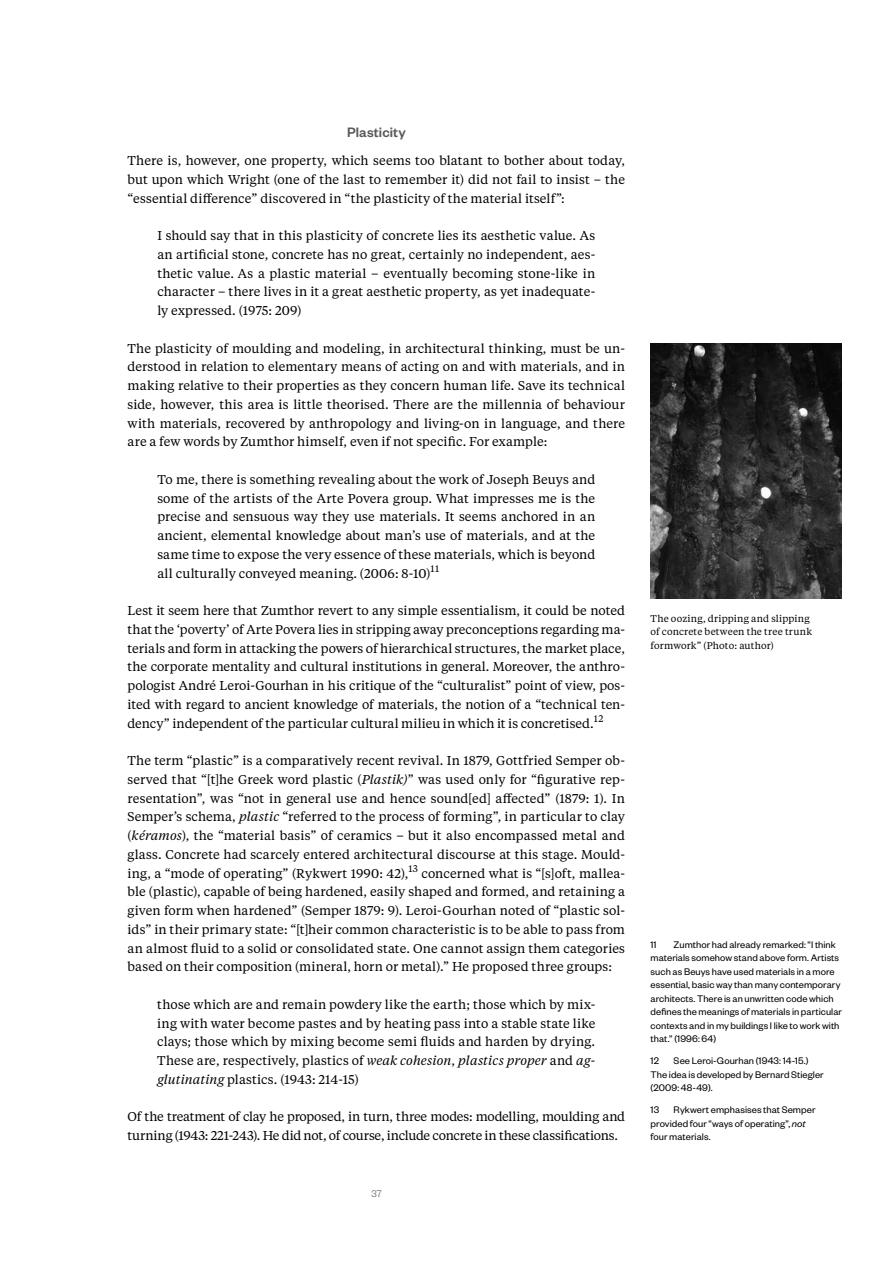
<style>
.page{position:relative;width:893px;height:1263px;background:#fff}
.page>*{position:absolute;margin:0;border:0;box-sizing:border-box;transform-origin:0 0}
.t1{font:500 15px "Founders Grotesk";letter-spacing:.005em;color:#58595b}
.t2{font:12.75px/18.8px "Tiempos Text";color:#000;text-align:justify}
.t3{font:10.5px/13.5px "Founders Grotesk";letter-spacing:.005em;color:#000}
.t4{font:300 10.5px "Founders Grotesk";color:#58595b}
.t5{font:9.75px/13.5px "Tiempos Text";letter-spacing:.015em;color:#000}
.s1{font-style:italic}
</style>
<div class="page">
<img style="left:651px;top:343px;width:191px;height:255px">
<p class="t1" style="left:347px;top:123px;width:60px">Plasticity</p>
<p class="t2" style="left:128px;top:151px;width:499px">There is, however, one property, which seems too blatant to bother about today, but upon which Wright (one of the last to remember it) did not fail to insist – the “essential difference” discovered in “the plasticity of the material itself”:</p>
<p class="t2" style="left:157px;top:226px;width:439px">I should say that in this plasticity of concrete lies its aesthetic value. As an artificial stone, concrete has no great, certainly no independent, aes&shy;thetic value. As a plastic material – eventually becoming stone-like in character – there lives in it a great aesthetic property, as yet inadequate&shy;ly expressed. (1975: 209)</p>
<p class="t2" style="left:128px;top:338px;width:499px">The plasticity of moulding and modeling, in architectural thinking, must be un&shy;derstood in relation to elementary means of acting on and with materials, and in making relative to their properties as they concern human life. Save its technical side, however, this area is little theorised. There are the millennia of behaviour with materials, recovered by anthropology and living-on in language, and there are a few words by Zumthor himself, even if not specific. For example:</p>
<p class="t2" style="left:157px;top:469px;width:440px">To me, there is something revealing about the work of Joseph Beuys and some of the artists of the Arte Povera group. What impresses me is the precise and sensuous way they use materials. It seems anchored in an ancient, elemental knowledge about man’s use of materials, and at the same time to expose the very essence of these materials, which is beyond all culturally conveyed meaning. (2006: 8-10)<sup>11</sup></p>
<p class="t2" style="left:128px;top:601px;width:499px">Lest it seem here that Zumthor revert to any simple essentialism, it could be noted that the ‘poverty’ of Arte Povera lies in stripping away preconceptions regarding ma&shy;terials and form in attacking the powers of hierarchical structures, the market place, the corporate mentality and cultural institutions in general. Moreover, the anthro&shy;pologist André Leroi-Gourhan in his critique of the “culturalist” point of view, pos&shy;ited with regard to ancient knowledge of materials, the notion of a “technical ten&shy;dency” independent of the particular cultural milieu in which it is concretised.<sup>12</sup></p>
<p class="t2" style="left:128px;top:751px;width:499px">The term “plastic” is a comparatively recent revival. In 1879, Gottfried Semper ob&shy;served that “[t]he Greek word plastic (<span class="s1">Plastik)</span>” was used only for “figurative rep&shy;resentation”, was “not in general use and hence sound[ed] affected” (1879: 1). In Semper’s schema, <span class="s1">plastic</span> “referred to the process of forming”, in particular to clay (<span class="s1">kéramos</span>), the “material basis” of ceramics – but it also encompassed metal and glass. Concrete had scarcely entered architectural discourse at this stage. Mould&shy;ing, a “mode of operating” (Rykwert 1990: 42),<sup>13</sup> concerned what is “[s]oft, mallea&shy;ble (plastic), capable of being hardened, easily shaped and formed, and retaining a given form when hardened” (Semper 1879: 9). Leroi-Gourhan noted of “plastic sol&shy;ids” in their primary state: “[t]heir common characteristic is to be able to pass from an almost fluid to a solid or consolidated state. One cannot assign them categories based on their composition (mineral, horn or metal).” He proposed three groups:</p>
<p class="t2" style="left:157px;top:994px;width:439px">those which are and remain powdery like the earth; those which by mix&shy;ing with water become pastes and by heating pass into a stable state like clays; those which by mixing become semi fluids and harden by drying.<br>These are, respectively, plastics of <span class="s1">weak cohesion</span>, <span class="s1">plastics proper</span> and <span class="s1">ag&shy;glutinating</span> plastics. (1943: 214-15)</p>
<p class="t2" style="left:128px;top:1107px;width:499px">Of the treatment of clay he proposed, in turn, three modes: modelling, moulding and turning (1943: 221-243). He did not, of course, include concrete in these classifications.</p>
<p class="t4" style="left:372px;top:1187px;width:12px">37</p>
<p class="t5" style="left:651px;top:611px;width:163px">The oozing, dripping and slipping of concrete between the tree trunk formwork” (Photo: author)</p>
<p class="t3" style="left:651px;top:937px;width:193px;text-indent:23px">Zumthor had already remarked: “I think materials somehow stand above form. Artists such as Beuys have used materials in a more essential, basic way than many contemporary architects. There is an unwritten code which defines the meanings of materials in particular contexts and in my buildings I like to work with that.” (1996: 64)</p>
<p class="t3" style="left:651px;top:1053px;width:10px">12</p>
<p class="t3" style="left:651px;top:937px;width:8px">11</p>
<p class="t3" style="left:651px;top:1053px;width:175px;text-indent:23px">See Leroi-Gourhan (1943: 14-15.)<br>The idea is developed by Bernard Stiegler (2009: 48-49).</p>
<p class="t3" style="left:651px;top:1102px;width:10px">13</p>
<p class="t3" style="left:651px;top:1102px;width:166px;text-indent:23px">Rykwert emphasises that Semper provided four “ways of operating”, <span class="s1">not </span>four materials.</p>
</div>
